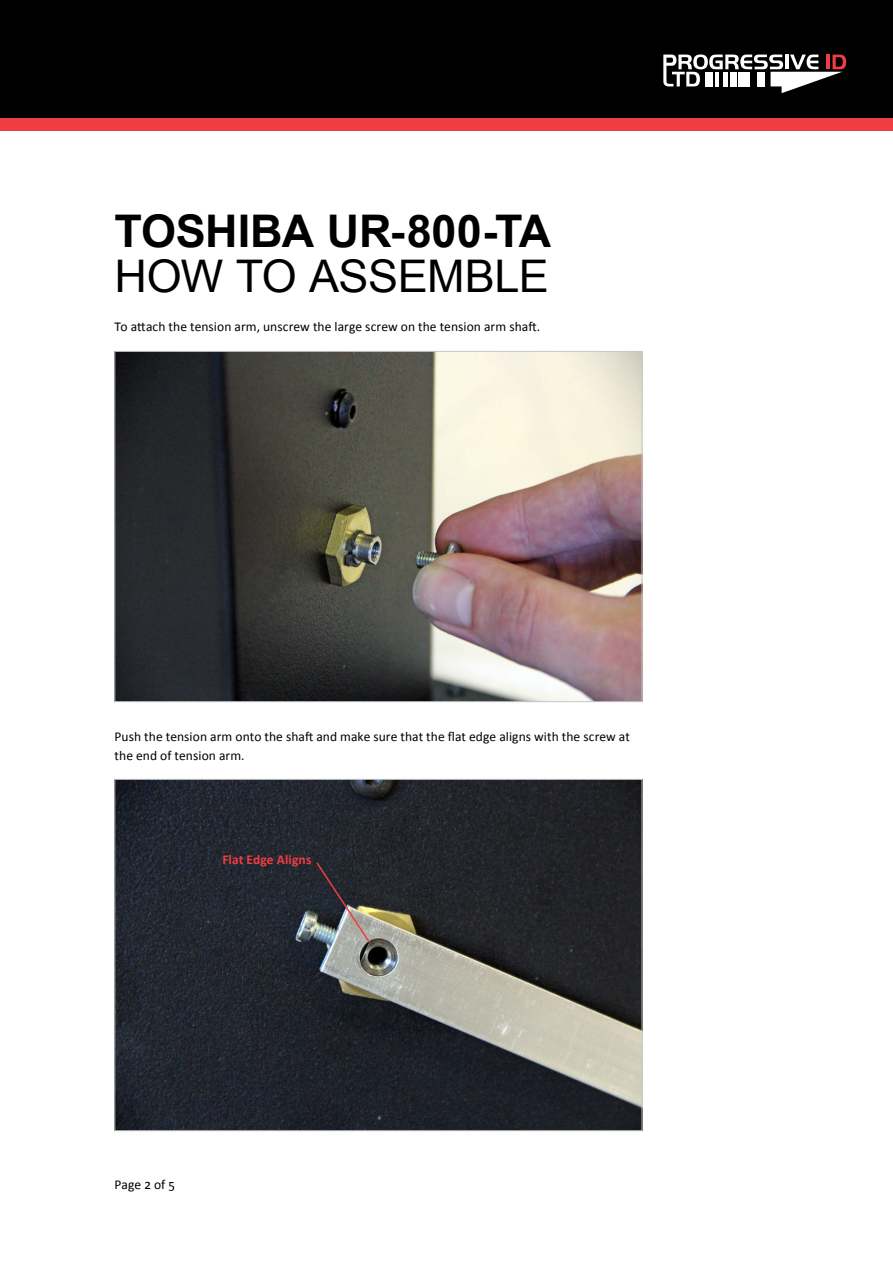
<style>
.page{position:relative;width:893px;height:1263px;background:#fff}
.page>*{position:absolute;margin:0;border:0;box-sizing:border-box;transform-origin:0 0}
.t1{font:700 45px "Arial";letter-spacing:-.01em;color:#000}
.t2{font:45px "Arial";letter-spacing:-.01em;color:#000}
.t3{font:13.5px/19.5px "Calibri";letter-spacing:.005em;color:#000}
.t4{font:700 13.5px "Calibri";letter-spacing:.01em;color:#ef3e42}
</style>
<div class="page">
<div style="left:0;top:0;width:893px;height:119px;background:#000"></div>
<div style="left:0;top:118px;width:893px;height:13px;background:#ef3e42"></div>
<svg style="left:663px;top:54px;width:183px;height:39px"></svg>
<img style="left:117px;top:353px;width:523px;height:347px">
<img style="left:117px;top:781px;width:523px;height:348px">
<img style="left:315px;top:861px;width:56px;height:83px">
<h1 class="t1" style="left:115px;top:202px;width:438px">TOSHIBA UR-800-TA</h1>
<h1 class="t2" style="left:115px;top:247px;width:436px">HOW TO ASSEMBLE</h1>
<p class="t3" style="left:115px;top:317px;width:427px">To attach the tension arm, unscrew the large screw on the tension arm shaft.</p>
<p class="t3" style="left:115px;top:727px;width:517px">Push the tension arm onto the shaft and make sure that the flat edge aligns with the screw at the end of tension arm.</p>
<p class="t4" style="left:222px;top:851px;width:91px">Flat Edge Aligns</p>
<p class="t3" style="left:115px;top:1175px;width:62px">Page 2 of 5</p>
</div>
